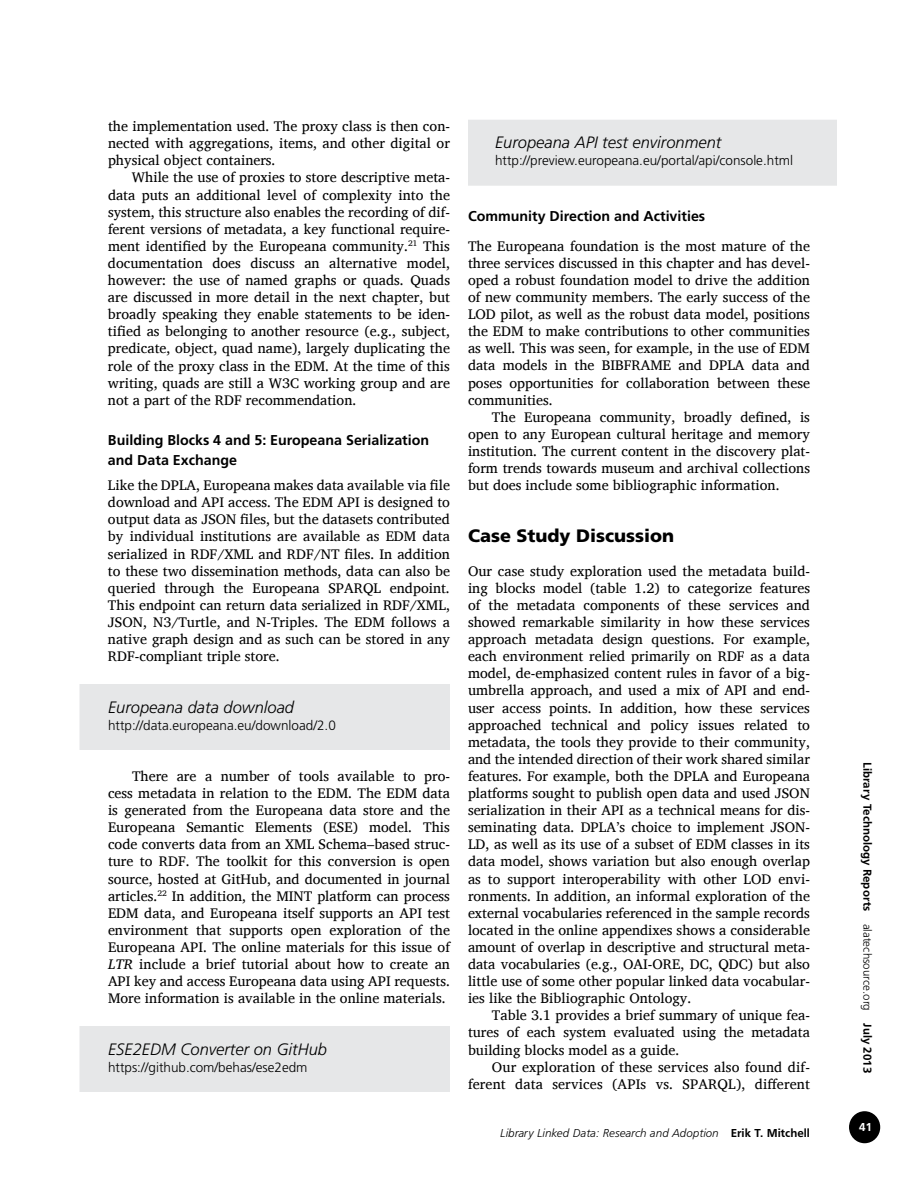
<style>
.page{position:relative;width:918px;height:1188px;background:#fff}
.page>*{position:absolute;margin:0;border:0;box-sizing:border-box;transform-origin:0 0}
.t1{font:900 18px "Frutiger";color:#000}
.t2{font:italic 300 16.5px "Frutiger";color:#000}
.t3{font:14.25px/17.1px "Charis SIL";color:#000;text-align:justify}
.t4{font:700 14.25px/19.5px "Frutiger";color:#000}
.t5{font:300 13.5px "Frutiger";color:#000}
.t6{font:12px "Frugal Sans Light Italic DTC";color:#000}
.t7{font:12px "Frugal Sans Bold DTC";color:#000}
.t8{font:12px "Frugal Sans Bold DTC";color:#fff}
.s1{font-style:italic}
.s2{font-family:"Frugal Sans Bold DTC"}
.s3{font-family:"Frugal Sans Light DTC"}
</style>
<div class="page">
<div style="left:850px;top:1112px;width:29px;height:31px;background:#000;border-radius:50%"></div>
<div style="left:849px;top:1111px;width:31px;height:32px;border:2px solid #000;border-radius:50%"></div>
<div style="left:80px;top:684px;width:370px;height:66px;background:#e6e7e8"></div>
<div style="left:80px;top:1026px;width:370px;height:66px;background:#e6e7e8"></div>
<div style="left:468px;top:120px;width:369px;height:66px;background:#e6e7e8"></div>
<p class="t3" style="left:108px;top:118px;width:344px">the implementation used. The proxy class is then con&shy;nected with aggregations, items, and other digital or physical object containers.</p>
<p class="t3" style="left:108px;top:169px;width:344px;text-indent:24px">While the use of proxies to store descriptive meta&shy;data puts an additional level of complexity into the system, this structure also enables the recording of dif&shy;ferent versions of metadata, a key functional require&shy;ment identified by the Europeana community.<sup>21</sup> This documentation does discuss an alternative model, however: the use of named graphs or quads. Quads are discussed in more detail in the next chapter, but broadly speaking they enable statements to be iden&shy;tified as belonging to another resource (e.g., subject, predicate, object, quad name), largely duplicating the role of the proxy class in the EDM. At the time of this writing, quads are still a W3C working group and are not a part of the RDF recommendation.</p>
<p class="t4" style="left:108px;top:431px;width:323px">Building Blocks 4 and 5: Europeana Serialization and Data Exchange</p>
<p class="t3" style="left:108px;top:477px;width:344px">Like the DPLA, Europeana makes data available via file download and API access. The EDM API is designed to output data as JSON files, but the datasets contributed by individual institutions are available as EDM data serialized in RDF/XML and RDF/NT files. In addition to these two dissemination methods, data can also be queried through the Europeana SPARQL endpoint.<br>This endpoint can return data serialized in RDF/XML, JSON, N3/Turtle, and N-Triples. The EDM follows a native graph design and as such can be stored in any RDF-compliant triple store.</p>
<p class="t2" style="left:108px;top:697px;width:188px">Europeana data download</p>
<p class="t5" style="left:108px;top:717px;width:229px">http://data.europeana.eu/download/2.0</p>
<p class="t3" style="left:108px;top:767px;width:344px;text-indent:24px">There are a number of tools available to pro&shy;cess metadata in relation to the EDM. The EDM data is generated from the Europeana data store and the Europeana Semantic Elements (ESE) model. This code converts data from an XML Schema–based struc&shy;ture to RDF. The toolkit for this conversion is open source, hosted at GitHub, and documented in journal articles.<sup>22</sup> In addition, the MINT platform can process EDM data, and Europeana itself supports an API test environment that supports open exploration of the Europeana API. The online materials for this issue of <span class="s1">LTR</span> include a brief tutorial about how to create an API key and access Europeana data using API requests.<br>More information is available in the online materials.</p>
<p class="t2" style="left:108px;top:1039px;width:221px">ESE2EDM Converter on GitHub</p>
<p class="t5" style="left:108px;top:1059px;width:201px">https://github.com/behas/ese2edm</p>
<p class="t2" style="left:495px;top:133px;width:228px">Europeana API test environment</p>
<p class="t5" style="left:495px;top:153px;width:300px">http://preview.europeana.eu/portal/api/console.html</p>
<p class="t4" style="left:468px;top:206px;width:239px">Community Direction and Activities</p>
<p class="t3" style="left:468px;top:237px;width:343px">The Europeana foundation is the most mature of the three services discussed in this chapter and has devel&shy;oped a robust foundation model to drive the addition of new community members. The early success of the LOD pilot, as well as the robust data model, positions the EDM to make contributions to other communities as well. This was seen, for example, in the use of EDM data models in the BIBFRAME and DPLA data and poses opportunities for collaboration between these communities.</p>
<p class="t3" style="left:468px;top:408px;width:344px;text-indent:24px">The Europeana community, broadly defined, is open to any European cultural heritage and memory institution. The current content in the discovery plat&shy;form trends towards museum and archival collections but does include some bibliographic information.</p>
<p class="t1" style="left:468px;top:524px;width:208px">Case Study Discussion</p>
<p class="t3" style="left:468px;top:562px;width:344px">Our case study exploration used the metadata build&shy;ing blocks model (table 1.2) to categorize features of the metadata components of these services and showed remarkable similarity in how these services approach metadata design questions. For example, each environment relied primarily on RDF as a data model, de-emphasized content rules in favor of a big&shy;umbrella approach, and used a mix of API and end&shy;user access points. In addition, how these services approached technical and policy issues related to metadata, the tools they provide to their community, and the intended direction of their work shared similar features. For example, both the DPLA and Europeana platforms sought to publish open data and used JSON serialization in their API as a technical means for dis&shy;seminating data. DPLA’s choice to implement JSON-LD, as well as its use of a subset of EDM classes in its data model, shows variation but also enough overlap as to support interoperability with other LOD envi&shy;ronments. In addition, an informal exploration of the external vocabularies referenced in the sample records located in the online appendixes shows a considerable amount of overlap in descriptive and structural meta&shy;data vocabularies (e.g., OAI-ORE, DC, QDC) but also little use of some other popular linked data vocabular&shy;ies like the Bibliographic Ontology.</p>
<p class="t3" style="left:468px;top:1007px;width:343px;text-indent:24px">Table 3.1 provides a brief summary of unique fea&shy;tures of each system evaluated using the metadata building blocks model as a guide.</p>
<p class="t3" style="left:468px;top:1058px;width:343px;text-align:right">Our exploration of these services also found dif&shy;ferent data services (APIs vs. SPARQL), different</p>
<p class="t6" style="left:500px;top:1126px;width:311px">Library Linked Data: Research and Adoption <span class="s2">Erik T. Mitchell</span></p>
<p class="t7" style="left:874px;top:762px;width:313px;rotate:90deg">Library Technology Reports <span class="s3">alatechsource.org</span> July 2013</p>
<p class="t8" style="left:859px;top:1120px;width:14px">41</p>
</div>
